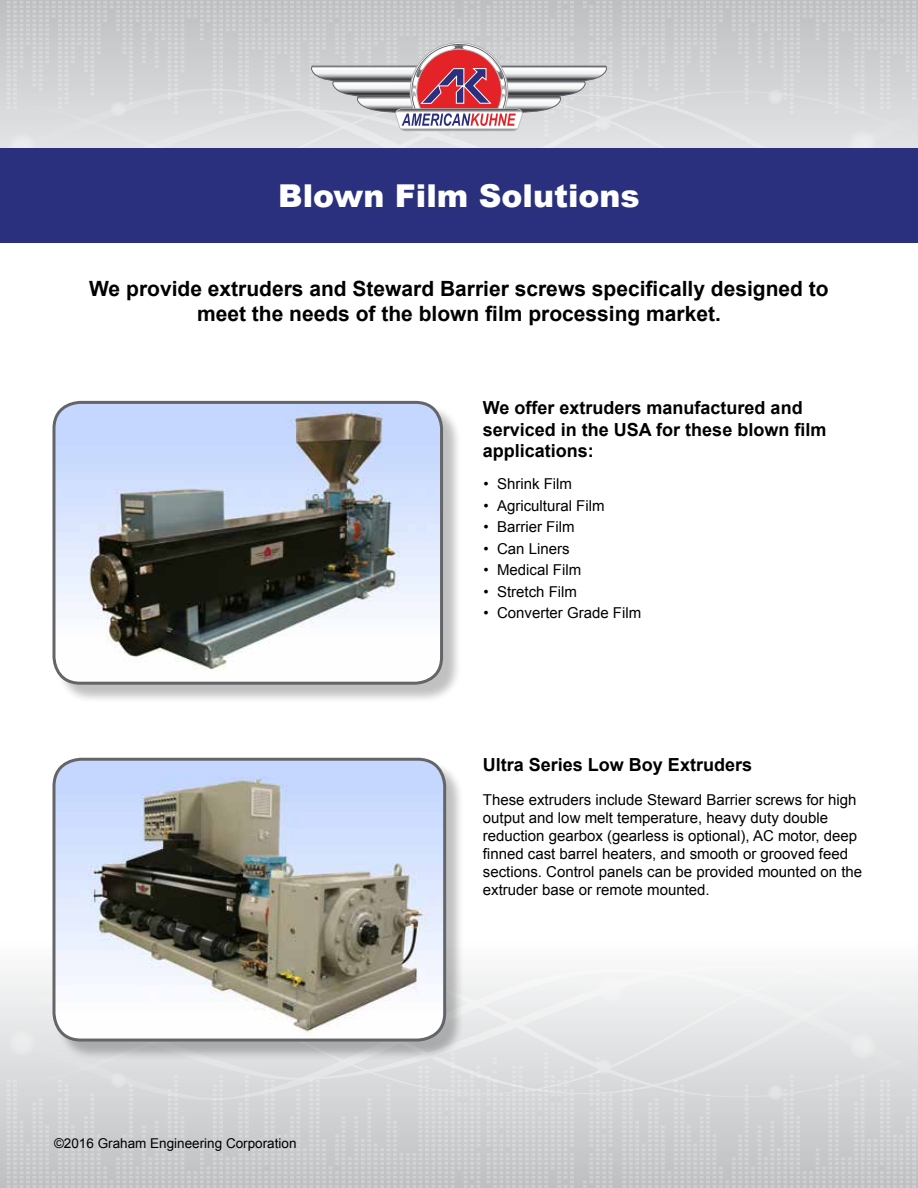
<style>
.page{position:relative;width:918px;height:1188px;background:#fff}
.page>*{position:absolute;margin:0;border:0;box-sizing:border-box;transform-origin:0 0}
.t1{font:900 31.5px "Arial";color:#fff}
.t2{font:700 21px/25.2px "Arial";color:#000;text-align:center}
.t3{font:700 18px/21.6px "Arial";color:#000}
.t4{font:15px/18px "Arial";color:#000}
.t5{font:13.5px "Arial";color:#000}
</style>
<div class="page">
<div style="left:0;top:148px;width:918px;height:95px;background:#2b307e"></div>
<svg style="left:0;top:1101px;width:918px;height:87px;background:#c8cacb"></svg>
<svg style="left:487px;top:1101px;width:87px;height:87px;background:#cccecf"></svg>
<svg style="left:583px;top:1101px;width:30px;height:87px;background:#cccdcf"></svg>
<svg style="left:7px;top:1100px;width:473px;height:88px;background:#cbcdce"></svg>
<svg style="left:622px;top:1100px;width:294px;height:88px;background:#cbcdce"></svg>
<svg style="left:0;top:972px;width:918px;height:128px"></svg>
<svg style="left:7px;top:1px;width:909px;height:147px;background:#cfccce"></svg>
<div style="left:55px;top:403px;width:407px;height:300px;background:#000;opacity:.25"></div>
<img style="left:55px;top:402px;width:387px;height:281px">
<div style="left:52px;top:401px;width:391px;height:284px;border:3px solid #646569;border-radius:26px"></div>
<div style="left:55px;top:760px;width:410px;height:300px;background:#000;opacity:.25"></div>
<img style="left:54px;top:759px;width:391px;height:281px">
<div style="left:52px;top:758px;width:394px;height:284px;border:3px solid #646569;border-radius:27px"></div>
<h1 class="t1" style="left:278px;top:173px;width:363px">Blown Film Solutions</h1>
<h2 class="t2" style="left:89px;top:277px;width:741px">We provide extruders and Steward Barrier screws specifically designed to meet the needs of the blown film processing market.</h2>
<p class="t3" style="left:483px;top:397px;width:345px">We offer extruders manufactured and serviced in the USA for these blown film applications:</p>
<p class="t4" style="left:484px;top:475px;width:90px">• Shrink Film</p>
<p class="t4" style="left:484px;top:497px;width:123px">• Agricultural Film</p>
<p class="t4" style="left:484px;top:518px;width:92px">• Barrier Film</p>
<p class="t4" style="left:484px;top:540px;width:88px">• Can Liners</p>
<p class="t4" style="left:484px;top:561px;width:99px">• Medical Film</p>
<p class="t4" style="left:484px;top:583px;width:95px">• Stretch Film</p>
<p class="t4" style="left:484px;top:604px;width:159px">• Converter Grade Film</p>
<p class="t5" style="left:54px;top:1135px;width:244px">©2016 Graham Engineering Corporation</p>
<p class="t3" style="left:483px;top:754px;width:271px">Ultra Series Low Boy Extruders</p>
<p class="t4" style="left:483px;top:791px;width:381px">These extruders include Steward Barrier screws for high output and low melt temperature, heavy duty double reduction gearbox (gearless is optional), AC motor, deep finned cast barrel heaters, and smooth or grooved feed sections. Control panels can be provided mounted on the extruder base or remote mounted.</p>
</div>
